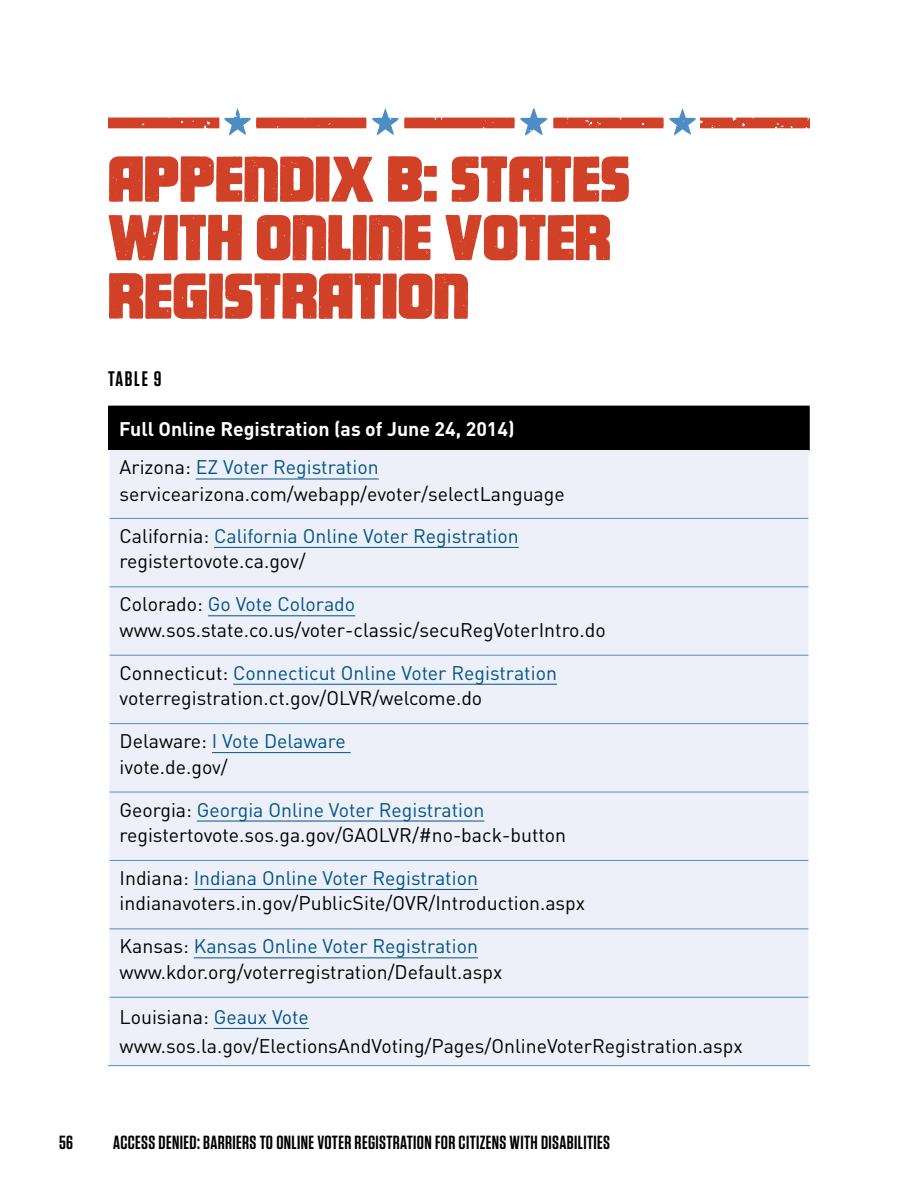
<style>
.page{position:relative;width:918px;height:1188px;background:#fff}
.page>*{position:absolute;margin:0;border:0;box-sizing:border-box;transform-origin:0 0}
.t1{font:64.5px/58.5px "Pacifico Pro";color:#d14128}
.t2{font:600 21px "Tungsten";letter-spacing:.08em;color:#000}
.t3{font:19.5px/25.5px "DIN";color:#000}
.t4{font:700 19.5px "DIN";color:#fff}
.t5{font:600 19.05px "Tungsten";letter-spacing:.02em;color:#000}
.s1{color:#005488}
</style>
<div class="page">
<hr style="left:108px;top:406px;width:1px;height:44px;background:#000">
<hr style="left:809px;top:406px;width:1px;height:44px;background:#000">
<hr style="left:108px;top:450px;width:702px;height:1px;background:#000">
<div style="left:109px;top:406px;width:700px;height:44px;background:#000"></div>
<div style="left:109px;top:450px;width:700px;height:68px;background:#edf0f8"></div>
<div style="left:109px;top:518px;width:700px;height:69px;background:#edf0f8"></div>
<div style="left:109px;top:587px;width:700px;height:68px;background:#edf0f8"></div>
<div style="left:109px;top:655px;width:700px;height:69px;background:#edf0f8"></div>
<div style="left:109px;top:724px;width:700px;height:68px;background:#edf0f8"></div>
<div style="left:109px;top:792px;width:700px;height:68px;background:#edf0f8"></div>
<div style="left:109px;top:860px;width:700px;height:69px;background:#edf0f8"></div>
<div style="left:109px;top:929px;width:700px;height:68px;background:#edf0f8"></div>
<div style="left:109px;top:997px;width:700px;height:69px;background:#edf0f8"></div>
<hr style="left:108px;top:451px;width:2px;height:67px;background:#fff">
<hr style="left:808px;top:451px;width:2px;height:67px;background:#fff">
<hr style="left:108px;top:518px;width:2px;height:69px;background:#fff">
<hr style="left:808px;top:518px;width:2px;height:69px;background:#fff">
<hr style="left:108px;top:587px;width:2px;height:68px;background:#fff">
<hr style="left:808px;top:587px;width:2px;height:68px;background:#fff">
<hr style="left:108px;top:655px;width:2px;height:69px;background:#fff">
<hr style="left:808px;top:655px;width:2px;height:69px;background:#fff">
<hr style="left:108px;top:724px;width:2px;height:68px;background:#fff">
<hr style="left:808px;top:724px;width:2px;height:68px;background:#fff">
<hr style="left:108px;top:792px;width:2px;height:68px;background:#fff">
<hr style="left:808px;top:792px;width:2px;height:68px;background:#fff">
<hr style="left:108px;top:860px;width:2px;height:69px;background:#fff">
<hr style="left:808px;top:860px;width:2px;height:69px;background:#fff">
<hr style="left:108px;top:929px;width:2px;height:68px;background:#fff">
<hr style="left:808px;top:929px;width:2px;height:68px;background:#fff">
<hr style="left:108px;top:997px;width:2px;height:68px;background:#fff">
<hr style="left:808px;top:997px;width:2px;height:68px;background:#fff">
<hr style="left:110px;top:518px;width:698px;height:1px;background:#4d90cd">
<hr style="left:110px;top:586px;width:698px;height:1px;background:#4d90cd">
<hr style="left:110px;top:655px;width:698px;height:1px;background:#4d90cd">
<hr style="left:110px;top:723px;width:698px;height:1px;background:#4d90cd">
<hr style="left:110px;top:792px;width:698px;height:1px;background:#4d90cd">
<hr style="left:110px;top:860px;width:698px;height:1px;background:#4d90cd">
<hr style="left:110px;top:928px;width:698px;height:1px;background:#4d90cd">
<hr style="left:110px;top:997px;width:698px;height:1px;background:#4d90cd">
<hr style="left:108px;top:1065px;width:702px;height:1px;background:#4d90cd">
<hr style="left:196px;top:479px;width:183px;height:1px;background:#005488">
<hr style="left:214px;top:547px;width:305px;height:1px;background:#005488">
<hr style="left:208px;top:616px;width:147px;height:1px;background:#005488">
<hr style="left:233px;top:684px;width:324px;height:1px;background:#005488">
<hr style="left:212px;top:752px;width:139px;height:1px;background:#005488">
<hr style="left:197px;top:821px;width:287px;height:1px;background:#005488">
<hr style="left:194px;top:889px;width:284px;height:1px;background:#005488">
<hr style="left:194px;top:958px;width:284px;height:1px;background:#005488">
<hr style="left:214px;top:1028px;width:95px;height:1px;background:#005488">
<svg style="left:108px;top:108px;width:258px;height:28px"></svg>
<svg style="left:372px;top:108px;width:142px;height:28px"></svg>
<svg style="left:520px;top:108px;width:143px;height:28px"></svg>
<svg style="left:669px;top:108px;width:141px;height:28px"></svg>
<p class="t5" style="left:59px;top:1133px;width:16px">56</p>
<h2 class="t1" style="left:108px;top:154px;width:523px">APPENDIX B: STATES<br>WITH ONLINE VOTER<br>REGISTRATION</h2>
<p class="t2" style="left:108px;top:368px;width:55px">TABLE 9</p>
<h3 class="t4" style="left:119px;top:417px;width:397px">Full Online Registration (as of June 24, 2014)</h3>
<p class="t3" style="left:120px;top:454px;width:447px;line-height:27px">Arizona: <span class="s1">EZ Voter Registration </span>servicearizona.com/webapp/evoter/selectLanguage</p>
<p class="t3" style="left:120px;top:523px;width:401px">California: <span class="s1">California Online Voter Registration </span>registertovote.ca.gov/</p>
<p class="t3" style="left:120px;top:591px;width:488px">Colorado: <span class="s1">Go Vote Colorado </span>www.sos.state.co.us/voter-classic/secuRegVoterIntro.do</p>
<p class="t3" style="left:120px;top:660px;width:439px">Connecticut: <span class="s1">Connecticut Online Voter Registration </span>voterregistration.ct.gov/OLVR/welcome.do</p>
<p class="t3" style="left:120px;top:728px;width:228px">Delaware: <span class="s1">I Vote Delaware </span>ivote.de.gov/</p>
<p class="t3" style="left:120px;top:796px;width:448px">Georgia: <span class="s1">Georgia Online Voter Registration </span>registertovote.sos.ga.gov/GAOLVR/#no-back-button</p>
<p class="t3" style="left:120px;top:865px;width:467px">Indiana: <span class="s1">Indiana Online Voter Registration </span>indianavoters.in.gov/PublicSite/OVR/Introduction.aspx</p>
<p class="t3" style="left:120px;top:933px;width:384px">Kansas: <span class="s1">Kansas Online Voter Registration </span>www.kdor.org/voterregistration/Default.aspx</p>
<p class="t3" style="left:120px;top:1002px;width:625px;line-height:29.1px">Louisiana: <span class="s1">Geaux Vote </span>www.sos.la.gov/ElectionsAndVoting/Pages/OnlineVoterRegistration.aspx</p>
<p class="t5" style="left:113px;top:1133px;width:499px">ACCESS DENIED: BARRIERS TO ONLINE VOTER REGISTRATION FOR CITIZENS WITH DISABILITIES</p>
</div>
